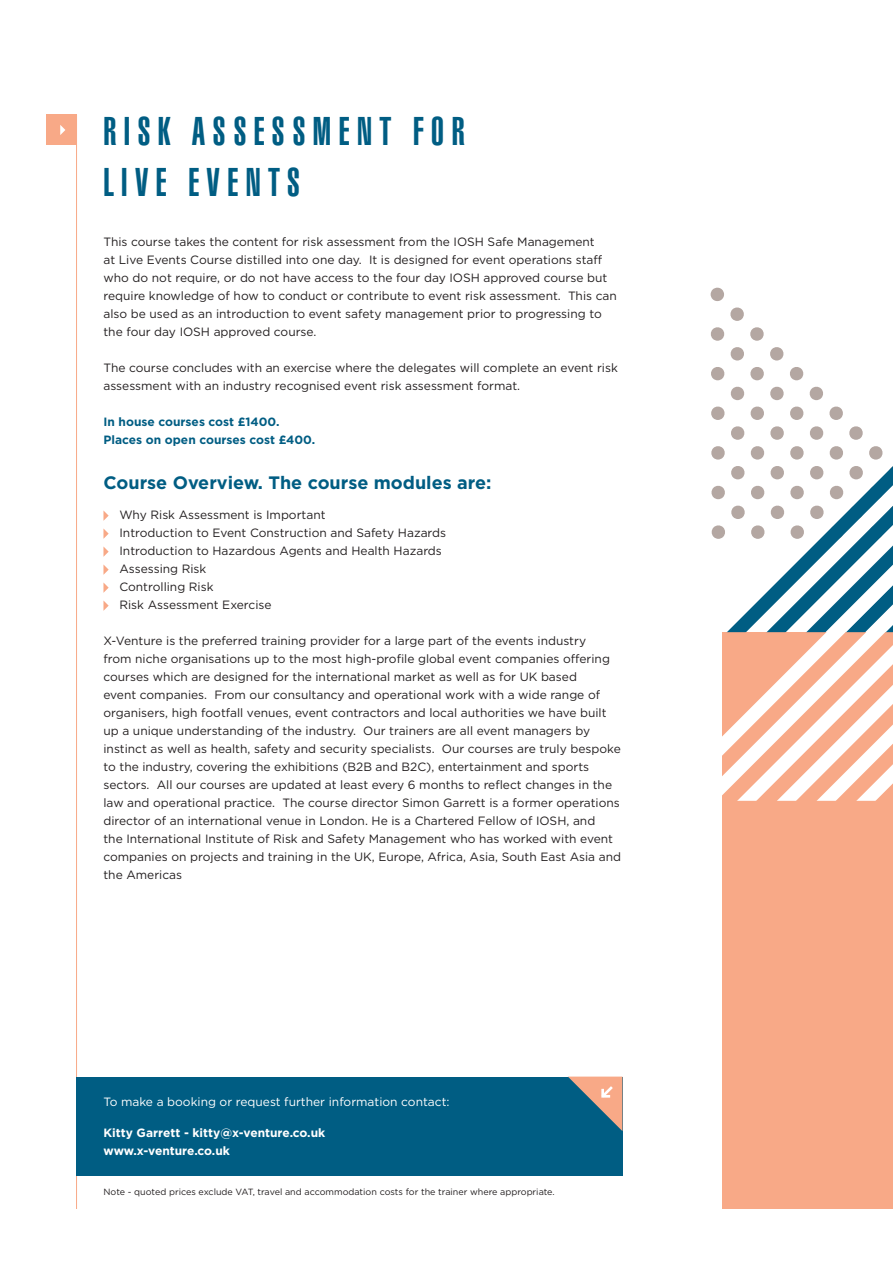
<style>
.page{position:relative;width:893px;height:1263px;background:#fff}
.page>*{position:absolute;margin:0;border:0;box-sizing:border-box;transform-origin:0 0}
.t1{font:900 extra-condensed 39px/51px "Swiss 911 BT";letter-spacing:.2em;color:#005d83}
.t2{font:700 18px "Gotham";color:#005d83}
.t3{font:12px/18px "Gotham";color:#231f20}
.t4{font:700 12px/18px "Gotham";color:#fff}
.t5{font:700 12px/18px "Gotham";color:#005d83}
.t6{font:12px "Gotham";color:#fff}
.t7{font:9px "Gotham";color:#231f20}
</style>
<div class="page">
<hr style="left:76px;top:115px;width:1px;height:1094px;background:#f8a987">
<div style="left:76px;top:1077px;width:546px;height:98px;background:#005d83"></div>
<svg style="left:103px;top:510px;width:6px;height:11px"></svg>
<svg style="left:103px;top:528px;width:6px;height:11px"></svg>
<svg style="left:103px;top:546px;width:6px;height:11px"></svg>
<svg style="left:103px;top:564px;width:6px;height:11px"></svg>
<svg style="left:103px;top:582px;width:6px;height:11px"></svg>
<svg style="left:103px;top:600px;width:6px;height:11px"></svg>
<div style="left:723px;top:632px;width:170px;height:577px;background:#f8a987"></div>
<svg style="left:711px;top:288px;width:13px;height:13px"></svg>
<svg style="left:710px;top:307px;width:183px;height:227px"></svg>
<svg style="left:712px;top:534px;width:181px;height:267px"></svg>
<div style="left:47px;top:115px;width:30px;height:30px;background:#f8a987"></div>
<svg style="left:60px;top:125px;width:5px;height:10px"></svg>
<svg style="left:568px;top:1076px;width:54px;height:55px"></svg>
<h1 class="t1" style="left:103px;top:106px;width:362px">RISK ASSESSMENT FOR<br>LIVE EVENTS</h1>
<p class="t3" style="left:103px;top:232px;width:515px">This course takes the content for risk assessment from the IOSH Safe Management<br>at Live Events Course distilled into one day. It is designed for event operations staff who do not require, or do not have access to the four day IOSH approved course but require knowledge of how to conduct or contribute to event risk assessment. This can also be used as an introduction to event safety management prior to progressing to the four day IOSH approved course.</p>
<p class="t3" style="left:103px;top:358px;width:516px">The course concludes with an exercise where the delegates will complete an event risk assessment with an industry recognised event risk assessment format.</p>
<p class="t5" style="left:103px;top:412px;width:213px">In house courses cost £1400.<br>Places on open courses cost £400.</p>
<h2 class="t2" style="left:103px;top:471px;width:389px">Course Overview. The course modules are:</h2>
<p class="t3" style="left:119px;top:506px;width:328px">Why Risk Assessment is Important<br>Introduction to Event Construction and Safety Hazards Introduction to Hazardous Agents and Health Hazards Assessing Risk<br>Controlling Risk<br>Risk Assessment Exercise</p>
<p class="t3" style="left:103px;top:632px;width:519px">X-Venture is the preferred training provider for a large part of the events industry<br>from niche organisations up to the most high-profile global event companies offering courses which are designed for the international market as well as for UK based<br>event companies. From our consultancy and operational work with a wide range of organisers, high footfall venues, event contractors and local authorities we have built up a unique understanding of the industry. Our trainers are all event managers by instinct as well as health, safety and security specialists. Our courses are truly bespoke to the industry, covering the exhibitions (B2B and B2C), entertainment and sports sectors. All our courses are updated at least every 6 months to reflect changes in the law and operational practice. The course director Simon Garrett is a former operations director of an international venue in London. He is a Chartered Fellow of IOSH, and<br>the International Institute of Risk and Safety Management who has worked with event companies on projects and training in the UK, Europe, Africa, Asia, South East Asia and the Americas</p>
<p class="t6" style="left:103px;top:1095px;width:348px">To make a booking or request further information contact:</p>
<p class="t4" style="left:103px;top:1124px;width:223px">Kitty Garrett - kitty@x-venture.co.uk www.x-venture.co.uk</p>
<p class="t7" style="left:103px;top:1187px;width:453px">Note - quoted prices exclude VAT, travel and accommodation costs for the trainer where appropriate.</p>
</div>
